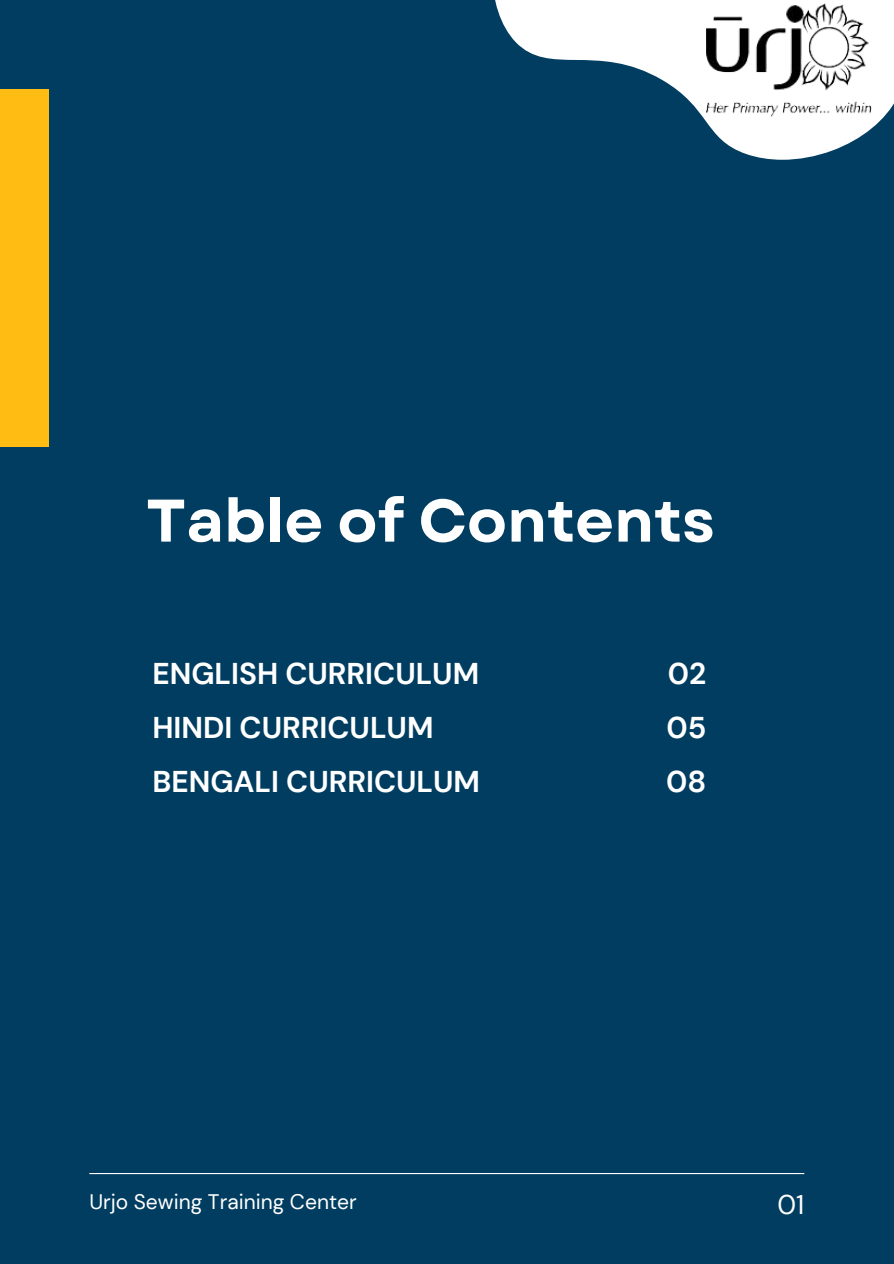
<style>
.page{position:relative;width:894px;height:1264px;background:#fff}
.page>*{position:absolute;margin:0;border:0;box-sizing:border-box;transform-origin:0 0}
.t1{font:700 60px "Garet";color:#fff}
.t2{font:700 30px "DM Sans";color:#fff}
.t3{font:27px "DM Sans";color:#fff}
.t4{font:21px "DM Sans";color:#fff}
</style>
<div class="page">
<div style="left:0;top:0;width:893px;height:1263px;background:#003d60"></div>
<div style="left:0;top:89px;width:49px;height:358px;background:#ffbd14"></div>
<hr style="left:89px;top:1172px;width:715px;height:2px;background:#fff">
<svg style="left:495px;top:0;width:398px;height:160px"></svg>
<img style="left:706px;top:4px;width:165px;height:112px">
<h1 class="t1" style="left:146px;top:477px;width:570px">Table of Contents</h1>
<h2 class="t2" style="left:152px;top:654px;width:328px">ENGLISH CURRICULUM</h2>
<h2 class="t2" style="left:667px;top:654px;width:40px">02</h2>
<h2 class="t2" style="left:152px;top:708px;width:282px">HINDI CURRICULUM</h2>
<p class="t2" style="left:666px;top:708px;width:41px">05</p>
<p class="t2" style="left:152px;top:761px;width:329px">BENGALI CURRICULUM</p>
<p class="t2" style="left:666px;top:761px;width:42px">08</p>
<p class="t4" style="left:89px;top:1188px;width:269px">Urjo Sewing Training Center</p>
<p class="t3" style="left:777px;top:1187px;width:28px">01</p>
</div>
